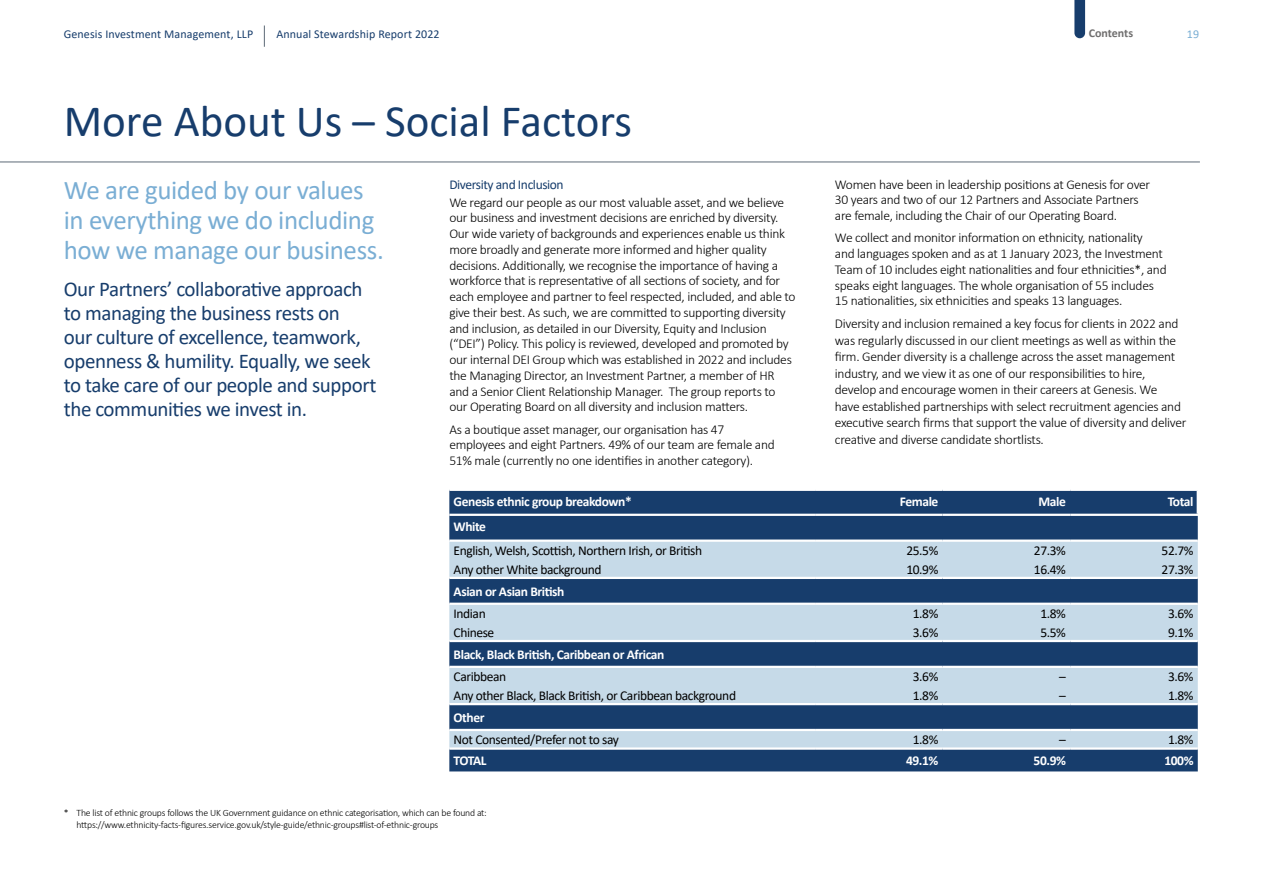
<style>
.page{position:relative;width:1263px;height:893px;background:#fff}
.page>*{position:absolute;margin:0;border:0;box-sizing:border-box;transform-origin:0 0}
.t1{font:45px "Calibri";color:#173d6c}
.t2{font:27px/30px "Calibri";letter-spacing:-.015em;color:#7aaed4}
.t3{font:21px/24px "Calibri";letter-spacing:-.02em;color:#173d6c}
.t4{font:300 13.5px/15.8px "Calibri";letter-spacing:-.02em;color:#000}
.t5{font:13.5px "Calibri";letter-spacing:-.03em;color:#000}
.t6{font:700 13.5px "Calibri";letter-spacing:-.03em;color:#fff}
.t7{font:13.5px "Calibri";letter-spacing:-.03em;color:#173d6c}
.t8{font:12px "Calibri";letter-spacing:.01em;color:#173d6c}
.t9{font:700 12px "Calibri";color:#706f6f}
.t10{font:12px "Calibri";color:#7aaed4}
.t11{font:300 9.75px/12px "Calibri";letter-spacing:-.02em;color:#000}
</style>
<div class="page">
<svg style="left:264px;top:26px;width:1px;height:21px"></svg>
<hr style="left:0;top:162px;width:1200px;height:1px;background:#5d6a76">
<svg style="left:1074px;top:0;width:11px;height:38px"></svg>
<div style="left:449px;top:491px;width:749px;height:280px;background:#173d6c"></div>
<svg style="left:449px;top:542px;width:749px;height:205px;background:#86a0ba"></svg>
<hr style="left:1197px;top:491px;width:2px;height:23px;background:#fff">
<hr style="left:449px;top:514px;width:366px;height:2px;background:#fff">
<hr style="left:815px;top:514px;width:128px;height:2px;background:#fff">
<hr style="left:943px;top:514px;width:127px;height:2px;background:#fff">
<hr style="left:1070px;top:514px;width:129px;height:2px;background:#fff">
<hr style="left:449px;top:577px;width:366px;height:2px;background:#fff">
<hr style="left:815px;top:577px;width:128px;height:2px;background:#fff">
<hr style="left:943px;top:577px;width:127px;height:2px;background:#fff">
<hr style="left:1070px;top:577px;width:128px;height:2px;background:#fff">
<hr style="left:449px;top:603px;width:366px;height:2px;background:#fff">
<hr style="left:815px;top:603px;width:128px;height:2px;background:#fff">
<hr style="left:943px;top:603px;width:127px;height:2px;background:#fff">
<hr style="left:1070px;top:603px;width:128px;height:2px;background:#fff">
<hr style="left:449px;top:640px;width:366px;height:2px;background:#fff">
<hr style="left:815px;top:640px;width:128px;height:2px;background:#fff">
<hr style="left:943px;top:640px;width:127px;height:2px;background:#fff">
<hr style="left:1070px;top:640px;width:128px;height:2px;background:#fff">
<hr style="left:449px;top:666px;width:366px;height:2px;background:#fff">
<hr style="left:815px;top:666px;width:128px;height:2px;background:#fff">
<hr style="left:943px;top:666px;width:127px;height:2px;background:#fff">
<hr style="left:1070px;top:666px;width:128px;height:2px;background:#fff">
<hr style="left:449px;top:747px;width:366px;height:3px;background:#fff">
<hr style="left:815px;top:747px;width:128px;height:3px;background:#fff">
<hr style="left:943px;top:747px;width:127px;height:3px;background:#fff">
<hr style="left:1070px;top:747px;width:128px;height:3px;background:#fff">
<hr style="left:449px;top:539px;width:366px;height:3px;background:#fff">
<hr style="left:815px;top:539px;width:128px;height:3px;background:#fff">
<hr style="left:943px;top:539px;width:127px;height:3px;background:#fff">
<hr style="left:1070px;top:539px;width:128px;height:3px;background:#fff">
<hr style="left:449px;top:703px;width:366px;height:2px;background:#fff">
<hr style="left:815px;top:703px;width:128px;height:2px;background:#fff">
<hr style="left:943px;top:703px;width:127px;height:2px;background:#fff">
<hr style="left:1070px;top:703px;width:128px;height:2px;background:#fff">
<hr style="left:449px;top:729px;width:366px;height:2px;background:#fff">
<hr style="left:815px;top:729px;width:128px;height:2px;background:#fff">
<hr style="left:943px;top:729px;width:127px;height:2px;background:#fff">
<hr style="left:1070px;top:729px;width:128px;height:2px;background:#fff">
<p class="t8" style="left:64px;top:26px;width:191px">Genesis Investment Management, LLP</p>
<p class="t8" style="left:276px;top:26px;width:165px">Annual Stewardship Report 2022</p>
<p class="t9" style="left:1089px;top:25px;width:46px">Contents</p>
<p class="t10" style="left:1187px;top:26px;width:14px">19</p>
<h1 class="t1" style="left:64px;top:90px;width:570px">More About Us – Social Factors</h1>
<h2 class="t2" style="left:64px;top:174px;width:321px">We are guided by our values in everything we do including how we manage our business.</h2>
<h3 class="t3" style="left:64px;top:276px;width:314px">Our Partners’ collaborative approach to managing the business rests on<br>our culture of excellence, teamwork, openness &amp; humility. Equally, we seek to take care of our people and support the communities we invest in.</h3>
<p class="t7" style="left:449px;top:175px;width:116px">Diversity and Inclusion</p>
<p class="t4" style="left:449px;top:194px;width:348px">We regard our people as our most valuable asset, and we believe our business and investment decisions are enriched by diversity.<br>Our wide variety of backgrounds and experiences enable us think more broadly and generate more informed and higher quality decisions. Additionally, we recognise the importance of having a workforce that is representative of all sections of society, and for each employee and partner to feel respected, included, and able to give their best. As such, we are committed to supporting diversity and inclusion, as detailed in our Diversity, Equity and Inclusion (“DEI”) Policy. This policy is reviewed, developed and promoted by our internal DEI Group which was established in 2022 and includes the Managing Director, an Investment Partner, a member of HR and a Senior Client Relationship Manager. The group reports to our Operating Board on all diversity and inclusion matters.</p>
<p class="t4" style="left:449px;top:421px;width:327px">As a boutique asset manager, our organisation has 47 employees and eight Partners. 49% of our team are female and<br>51% male (currently no one identifies in another category).</p>
<p class="t4" style="left:835px;top:176px;width:317px">Women have been in leadership positions at Genesis for over<br>30 years and two of our 12 Partners and Associate Partners are female, including the Chair of our Operating Board.</p>
<p class="t4" style="left:835px;top:230px;width:333px">We collect and monitor information on ethnicity, nationality<br>and languages spoken and as at 1 January 2023, the Investment Team of 10 includes eight nationalities and four ethnicities*, and speaks eight languages. The whole organisation of 55 includes 15 nationalities, six ethnicities and speaks 13 languages.</p>
<p class="t4" style="left:835px;top:315px;width:353px;line-height:16.5px">Diversity and inclusion remained a key focus for clients in 2022 and was regularly discussed in our client meetings as well as within the firm. Gender diversity is a challenge across the asset management industry, and we view it as one of our responsibilities to hire, develop and encourage women in their careers at Genesis. We<br>have established partnerships with select recruitment agencies and executive search firms that support the value of diversity and deliver creative and diverse candidate shortlists.</p>
<p class="t6" style="left:454px;top:492px;width:180px">Genesis ethnic group breakdown*</p>
<p class="t6" style="left:900px;top:492px;width:40px">Female</p>
<p class="t6" style="left:1038px;top:492px;width:29px">Male</p>
<p class="t6" style="left:1168px;top:492px;width:27px">Total</p>
<p class="t6" style="left:454px;top:517px;width:34px">White</p>
<p class="t5" style="left:454px;top:541px;width:250px">English, Welsh, Scottish, Northern Irish, or British</p>
<p class="t5" style="left:906px;top:541px;width:33px">25.5%</p>
<p class="t5" style="left:1034px;top:541px;width:33px">27.3%</p>
<p class="t5" style="left:1161px;top:541px;width:33px">52.7%</p>
<p class="t5" style="left:454px;top:560px;width:149px">Any other White background</p>
<p class="t5" style="left:906px;top:560px;width:33px">10.9%</p>
<p class="t5" style="left:1034px;top:560px;width:33px">16.4%</p>
<p class="t5" style="left:1161px;top:560px;width:33px">27.3%</p>
<p class="t6" style="left:454px;top:582px;width:112px">Asian or Asian British</p>
<p class="t5" style="left:454px;top:604px;width:34px">Indian</p>
<p class="t5" style="left:913px;top:604px;width:27px">1.8%</p>
<p class="t5" style="left:1040px;top:604px;width:27px">1.8%</p>
<p class="t5" style="left:1168px;top:604px;width:27px">3.6%</p>
<p class="t5" style="left:454px;top:623px;width:42px">Chinese</p>
<p class="t5" style="left:913px;top:623px;width:27px">3.6%</p>
<p class="t5" style="left:1040px;top:623px;width:27px">5.5%</p>
<p class="t5" style="left:1168px;top:623px;width:27px">9.1%</p>
<p class="t6" style="left:454px;top:645px;width:212px">Black, Black British, Caribbean or African</p>
<p class="t5" style="left:454px;top:667px;width:54px">Caribbean</p>
<p class="t5" style="left:913px;top:667px;width:27px">3.6%</p>
<p class="t5" style="left:1059px;top:667px;width:8px">–</p>
<p class="t5" style="left:1168px;top:667px;width:27px">3.6%</p>
<p class="t5" style="left:454px;top:686px;width:284px">Any other Black, Black British, or Caribbean background</p>
<p class="t5" style="left:913px;top:686px;width:27px">1.8%</p>
<p class="t5" style="left:1059px;top:686px;width:8px">–</p>
<p class="t5" style="left:1168px;top:686px;width:27px">1.8%</p>
<p class="t6" style="left:454px;top:708px;width:33px">Other</p>
<p class="t5" style="left:454px;top:730px;width:167px">Not Consented/Prefer not to say</p>
<p class="t5" style="left:913px;top:730px;width:27px">1.8%</p>
<p class="t5" style="left:1059px;top:730px;width:8px">–</p>
<p class="t5" style="left:1168px;top:730px;width:27px">1.8%</p>
<p class="t6" style="left:454px;top:751px;width:35px">TOTAL</p>
<p class="t6" style="left:906px;top:751px;width:34px">49.1%</p>
<p class="t6" style="left:1033px;top:751px;width:34px">50.9%</p>
<p class="t6" style="left:1164px;top:751px;width:31px">100%</p>
<p class="t11" style="left:77px;top:807px;width:412px;text-indent:-13px">* The list of ethnic groups follows the UK Government guidance on ethnic categorisation, which can be found at: https://www.ethnicity-facts-figures.service.gov.uk/style-guide/ethnic-groups#list-of-ethnic-groups</p>
</div>
